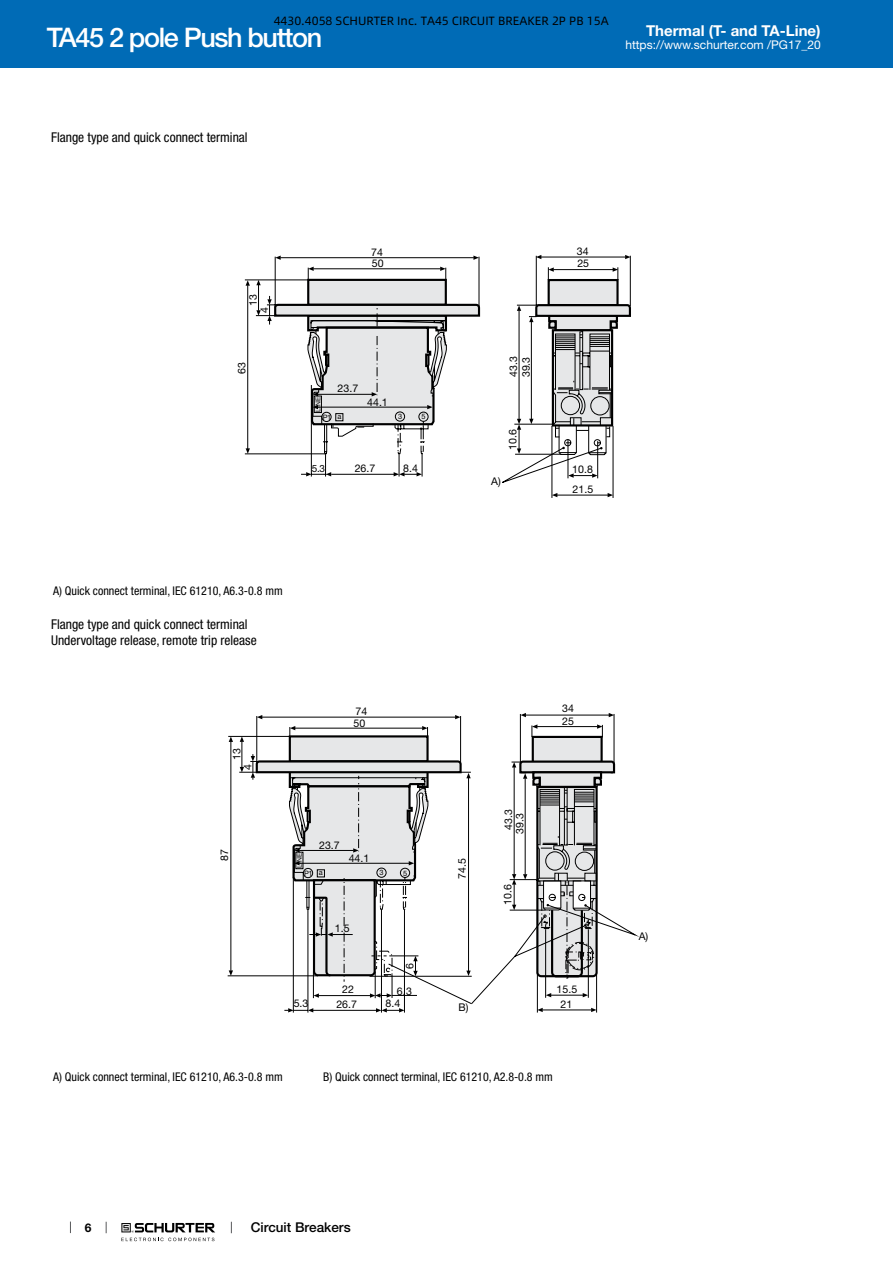
<style>
.page{position:relative;width:893px;height:1263px;background:#fff}
.page>*{position:absolute;margin:0;border:0;box-sizing:border-box;transform-origin:0 0}
.t1{font:500 27px "Helvetica Neue LT";letter-spacing:-.05em;color:#fff}
.t2{font:700 15px "Helvetica Neue LT";color:#fff}
.t3{font:condensed 13.5px/15.8px "Helvetica Neue LT";color:#000}
.t4{font:500 13.5px "Helvetica Neue LT";color:#000}
.t5{font:condensed 12px "Helvetica Neue LT";color:#000}
.t6{font:12px "Alibaba Pu Hui Ti 3 55 Regular";color:#000}
.t7{font:12px "Helvetica Neue LT";color:#fff}
.t8{font:700 12px "Helvetica Neue LT";color:#000}
.t9{font:10.65px/11.9px "Helvetica Neue LT";color:#000}
.t10{font:10.05px "Helvetica Neue LT";color:#000}
.t11{font:7.35px "Helvetica Neue LT";color:#000}
.t12{font:6.75px "Helvetica Neue LT";color:#000}
</style>
<div class="page">
<svg style="left:70px;top:1221px;width:1px;height:12px"></svg>
<svg style="left:121px;top:1223px;width:94px;height:18px"></svg>
<div style="left:0;top:0;width:893px;height:68px;background:#006bb6"></div>
<hr style="left:245px;top:280px;width:63px;height:1px;background:#000">
<hr style="left:245px;top:454px;width:80px;height:1px;background:#000">
<hr style="left:247px;top:285px;width:1px;height:165px;background:#000">
<svg style="left:246px;top:280px;width:4px;height:6px"></svg>
<svg style="left:246px;top:448px;width:4px;height:6px"></svg>
<svg style="left:256px;top:255px;width:225px;height:221px"></svg>
<hr style="left:553px;top:269px;width:60px;height:1px;background:#000">
<hr style="left:536px;top:256px;width:1px;height:49px;background:#000">
<hr style="left:630px;top:256px;width:1px;height:50px;background:#000">
<svg style="left:548px;top:267px;width:6px;height:12px"></svg>
<svg style="left:613px;top:267px;width:6px;height:12px"></svg>
<div style="left:549px;top:280px;width:68px;height:25px;background:#e6e7e8"></div>
<div style="left:548px;top:279px;width:71px;height:27px;border:2px solid #000"></div>
<hr style="left:557px;top:495px;width:51px;height:1px;background:#000">
<hr style="left:613px;top:426px;width:1px;height:72px;background:#000">
<svg style="left:608px;top:493px;width:5px;height:4px"></svg>
<svg style="left:553px;top:493px;width:4px;height:4px"></svg>
<hr style="left:552px;top:426px;width:1px;height:72px;background:#000">
<hr style="left:541px;top:257px;width:84px;height:1px;background:#000">
<svg style="left:536px;top:255px;width:5px;height:4px"></svg>
<svg style="left:625px;top:255px;width:5px;height:4px"></svg>
<svg style="left:502px;top:303px;width:129px;height:180px"></svg>
<hr style="left:228px;top:736px;width:62px;height:1px;background:#000">
<hr style="left:228px;top:975px;width:90px;height:1px;background:#000">
<svg style="left:229px;top:713px;width:410px;height:300px"></svg>
<p class="t6" style="left:274px;top:13px;width:336px">4430.4058 SCHURTER Inc. TA45 CIRCUIT BREAKER 2P PB 15A</p>
<h1 class="t1" style="left:47px;top:21px;width:277px">TA45 2 pole Push button</h1>
<p class="t2" style="left:646px;top:21px;width:176px">Thermal (T- and TA-Line)</p>
<p class="t7" style="left:625px;top:38px;width:197px">https://www.schurter.com /PG17_20</p>
<p class="t3" style="left:51px;top:130px;width:198px">Flange type and quick connect terminal</p>
<p class="t9" style="left:247px;top:306px;width:13px;rotate:-90deg">13</p>
<p class="t9" style="left:258px;top:313px;width:7px;rotate:-90deg">4</p>
<p class="t9" style="left:236px;top:374px;width:13px;rotate:-90deg">63</p>
<p class="t9" style="left:371px;top:246px;width:14px">74<br>50</p>
<p class="t12" style="left:314px;top:412px;width:16px;rotate:-90deg">LINE</p>
<p class="t9" style="left:338px;top:383px;width:22px">23.7</p>
<p class="t9" style="left:367px;top:396px;width:22px">44.1</p>
<p class="t11" style="left:323px;top:413px;width:20px">P1 a</p>
<p class="t11" style="left:398px;top:412px;width:6px">3</p>
<p class="t11" style="left:421px;top:412px;width:6px">5</p>
<p class="t10" style="left:312px;top:462px;width:15px">5.3</p>
<p class="t9" style="left:355px;top:462px;width:22px">26.7</p>
<p class="t9" style="left:403px;top:462px;width:16px">8.4</p>
<p class="t9" style="left:507px;top:377px;width:23px;line-height:12.9px;rotate:-90deg">43.3<br>39.3</p>
<p class="t9" style="left:507px;top:450px;width:22px;rotate:-90deg">10.6</p>
<p class="t9" style="left:491px;top:475px;width:11px">A)</p>
<p class="t9" style="left:577px;top:245px;width:13px">34</p>
<p class="t9" style="left:577px;top:257px;width:13px">25</p>
<p class="t9" style="left:572px;top:460px;width:22px;line-height:19.4px">10.8<br>21.5</p>
<p class="t5" style="left:53px;top:584px;width:231px">A) Quick connect terminal, IEC 61210, A6.3-0.8 mm</p>
<p class="t3" style="left:51px;top:616px;width:207px">Flange type and quick connect terminal<br>Undervoltage release, remote trip release</p>
<p class="t9" style="left:231px;top:760px;width:13px;rotate:-90deg">13</p>
<p class="t9" style="left:242px;top:770px;width:7px;rotate:-90deg">4</p>
<p class="t9" style="left:354px;top:705px;width:15px">74<br>50</p>
<p class="t9" style="left:218px;top:861px;width:13px;rotate:-90deg">87</p>
<p class="t12" style="left:295px;top:868px;width:16px;rotate:-90deg">LINE</p>
<p class="t9" style="left:319px;top:839px;width:22px">23.7</p>
<p class="t9" style="left:349px;top:852px;width:22px">44.1</p>
<p class="t11" style="left:304px;top:869px;width:20px">P1 a</p>
<p class="t11" style="left:379px;top:868px;width:6px">3</p>
<p class="t11" style="left:403px;top:868px;width:6px">5</p>
<p class="t9" style="left:294px;top:997px;width:16px">5.3</p>
<p class="t9" style="left:335px;top:922px;width:16px">1.5</p>
<p class="t9" style="left:336px;top:982px;width:22px;line-height:14.7px;text-align:center">22<br>26.7</p>
<p class="t9" style="left:403px;top:969px;width:7px;rotate:-90deg">6</p>
<p class="t9" style="left:397px;top:985px;width:17px">6.3</p>
<p class="t9" style="left:386px;top:997px;width:16px">8.4</p>
<p class="t9" style="left:456px;top:879px;width:22px;rotate:-90deg">74.5</p>
<p class="t9" style="left:458px;top:1001px;width:12px">B)</p>
<p class="t9" style="left:562px;top:701px;width:13px;line-height:13.2px">34<br>25</p>
<p class="t9" style="left:502px;top:830px;width:22px;rotate:-90deg">43.3</p>
<p class="t9" style="left:514px;top:834px;width:22px;rotate:-90deg">39.3</p>
<p class="t9" style="left:502px;top:905px;width:22px;rotate:-90deg">10.6</p>
<p class="t9" style="left:557px;top:981px;width:22px;line-height:15.3px;text-align:center">15.5<br>21</p>
<p class="t5" style="left:53px;top:1070px;width:231px">A) Quick connect terminal, IEC 61210, A6.3-0.8 mm</p>
<p class="t5" style="left:323px;top:1070px;width:231px">B) Quick connect terminal, IEC 61210, A2.8-0.8 mm</p>
<p class="t9" style="left:639px;top:930px;width:11px">A)</p>
<p class="t8" style="left:85px;top:1220px;width:8px">6</p>
<p class="t4" style="left:251px;top:1219px;width:101px">Circuit Breakers</p>
</div>
